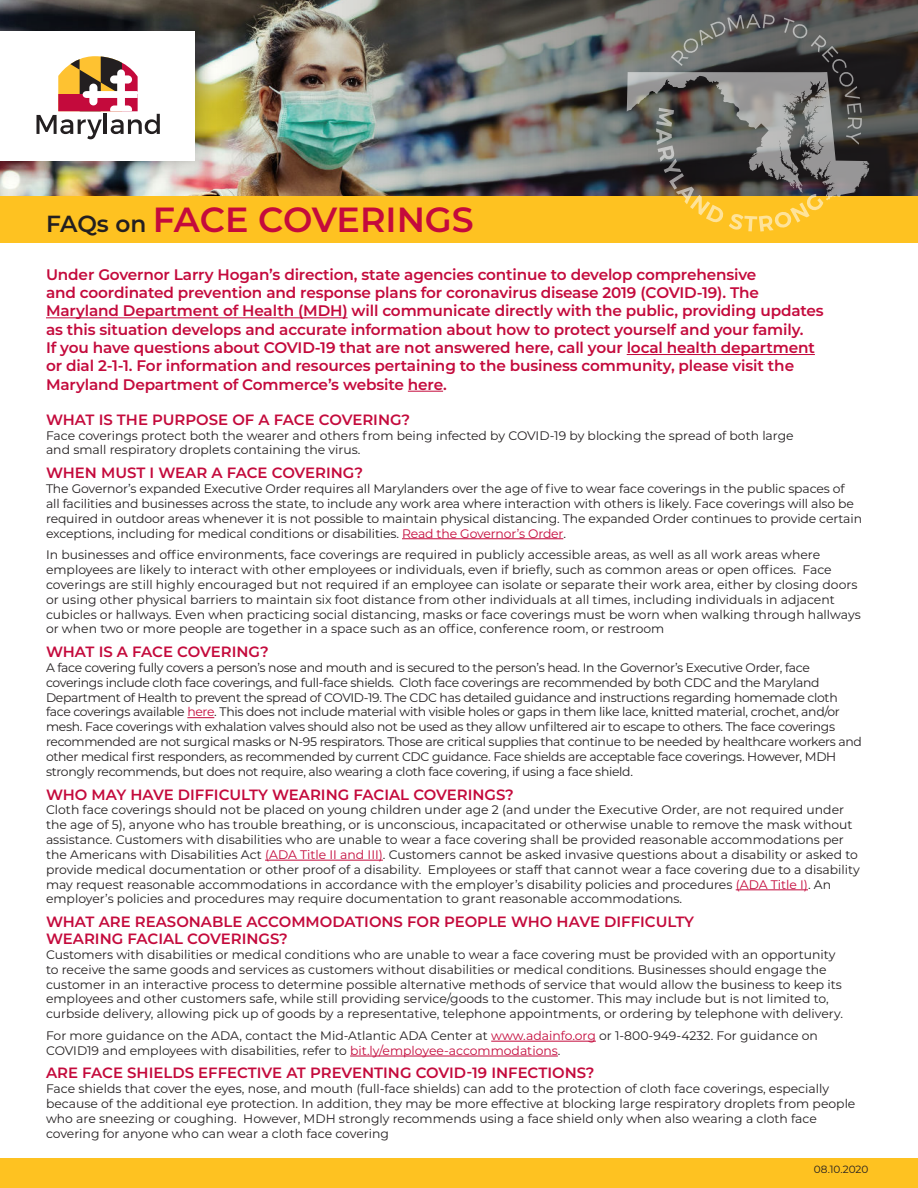
<style>
.page{position:relative;width:918px;height:1188px;background:#fff}
.page>*{position:absolute;margin:0;border:0;box-sizing:border-box;transform-origin:0 0}
.t1{font:600 34.95px "Montserrat";color:#c40a3c}
.t2{font:600 15.3px/18.3px "Montserrat";letter-spacing:-.01em;color:#c40a3c}
.t3{font:600 14.85px/17px "Montserrat";color:#c40a3c}
.t4{font:12.3px/14.9px "Montserrat";color:#231f20}
.t5{font:12.3px/14.9px "Montserrat";letter-spacing:-.025em;color:#231f20}
.t6{font:10.5px "Montserrat";color:#231f20}
.s1{font-size:23.25px;color:#231f20}
.s2{color:#c40a3c}
</style>
<div class="page">
<img style="left:0;top:0;width:918px;height:196px">
<div style="left:0;top:1158px;width:918px;height:30px;background:#fec221"></div>
<div style="left:0;top:196px;width:918px;height:47px;background:#fec221"></div>
<svg style="left:627px;top:14px;width:242px;height:218px;background:#7e745a"></svg>
<div style="left:0;top:9px;width:217px;height:174px;background:#231f20;opacity:.4"></div>
<div style="left:0;top:31px;width:194px;height:130px;background:#fff"></div>
<svg style="left:37px;top:56px;width:123px;height:83px"></svg>
<hr style="left:46px;top:317px;width:302px;height:1px;background:#c40a3c">
<hr style="left:627px;top:354px;width:188px;height:1px;background:#c40a3c">
<hr style="left:408px;top:391px;width:35px;height:1px;background:#c40a3c">
<hr style="left:402px;top:538px;width:161px;height:1px;background:#c40a3c">
<svg style="left:187px;top:717px;width:27px;height:1px"></svg>
<hr style="left:265px;top:860px;width:118px;height:1px;background:#c40a3c">
<hr style="left:736px;top:890px;width:72px;height:1px;background:#c40a3c">
<hr style="left:491px;top:1041px;width:105px;height:1px;background:#c40a3c">
<hr style="left:350px;top:1056px;width:208px;height:1px;background:#c40a3c">
<h1 class="t1" style="left:46px;top:205px;width:429px"><span class="s1">FAQs on</span> FACE COVERINGS</h1>
<p class="t2" style="left:46px;top:266px;width:779px">Under Governor Larry Hogan’s direction, state agencies continue to develop comprehensive<br>and coordinated prevention and response plans for coronavirus disease 2019 (COVID-19). The Maryland Department of Health (MDH) will communicate directly with the public, providing updates as this situation develops and accurate information about how to protect yourself and your family.<br>If you have questions about COVID-19 that are not answered here, call your local health department or dial 2-1-1. For information and resources pertaining to the business community, please visit the Maryland Department of Commerce’s website here.</p>
<p class="t3" style="left:46px;top:412px;width:366px">WHAT IS THE PURPOSE OF A FACE COVERING?</p>
<p class="t4" style="left:46px;top:428px;width:749px">Face coverings protect both the wearer and others from being infected by COVID-19 by blocking the spread of both large and small respiratory droplets containing the virus.</p>
<p class="t3" style="left:46px;top:465px;width:319px">WHEN MUST I WEAR A FACE COVERING?</p>
<p class="t4" style="left:46px;top:482px;width:818px">The Governor’s expanded Executive Order requires all Marylanders over the age of five to wear face coverings in the public spaces of<br>all facilities and businesses across the state, to include any work area where interaction with others is likely. Face coverings will also be required in outdoor areas whenever it is not possible to maintain physical distancing. The expanded Order continues to provide certain exceptions, including for medical conditions or disabilities. <span class="s2">Read the Governor’s Order</span>.</p>
<p class="t4" style="left:46px;top:548px;width:816px">In businesses and office environments, face coverings are required in publicly accessible areas, as well as all work areas where employees are likely to interact with other employees or individuals, even if briefly, such as common areas or open offices. Face coverings are still highly encouraged but not required if an employee can isolate or separate their work area, either by closing doors or using other physical barriers to maintain six foot distance from other individuals at all times, including individuals in adjacent cubicles or hallways. Even when practicing social distancing, masks or face coverings must be worn when walking through hallways or when two or more people are together in a space such as an office, conference room, or restroom</p>
<p class="t3" style="left:46px;top:644px;width:224px">WHAT IS A FACE COVERING?</p>
<p class="t5" style="left:46px;top:661px;width:818px">A face covering fully covers a person’s nose and mouth and is secured to the person’s head. In the Governor’s Executive Order, face coverings include cloth face coverings, and full-face shields. Cloth face coverings are recommended by both CDC and the Maryland Department of Health to prevent the spread of COVID-19. The CDC has detailed guidance and instructions regarding homemade cloth face coverings available <span class="s2">here</span>. This does not include material with visible holes or gaps in them like lace, knitted material, crochet, and/or mesh. Face coverings with exhalation valves should also not be used as they allow unfiltered air to escape to others. The face coverings recommended are not surgical masks or N-95 respirators. Those are critical supplies that continue to be needed by healthcare workers and other medical first responders, as recommended by current CDC guidance. Face shields are acceptable face coverings. However, MDH strongly recommends, but does not require, also wearing a cloth face covering, if using a face shield.</p>
<p class="t3" style="left:46px;top:787px;width:469px">WHO MAY HAVE DIFFICULTY WEARING FACIAL COVERINGS?</p>
<p class="t4" style="left:46px;top:803px;width:815px">Cloth face coverings should not be placed on young children under age 2 (and under the Executive Order, are not required under the age of 5), anyone who has trouble breathing, or is unconscious, incapacitated or otherwise unable to remove the mask without assistance. Customers with disabilities who are unable to wear a face covering shall be provided reasonable accommodations per the Americans with Disabilities Act <span class="s2">(ADA Title II and III)</span>. Customers cannot be asked invasive questions about a disability or asked to provide medical documentation or other proof of a disability. Employees or staff that cannot wear a face covering due to a disability may request reasonable accommodations in accordance with the employer’s disability policies and procedures <span class="s2">(ADA Title I)</span>. An employer’s policies and procedures may require documentation to grant reasonable accommodations.</p>
<p class="t3" style="left:46px;top:914px;width:650px">WHAT ARE REASONABLE ACCOMMODATIONS FOR PEOPLE WHO HAVE DIFFICULTY<br>WEARING FACIAL COVERINGS?</p>
<p class="t4" style="left:46px;top:948px;width:798px">Customers with disabilities or medical conditions who are unable to wear a face covering must be provided with an opportunity to receive the same goods and services as customers without disabilities or medical conditions. Businesses should engage the customer in an interactive process to determine possible alternative methods of service that would allow the business to keep its employees and other customers safe, while still providing service/goods to the customer. This may include but is not limited to, curbside delivery, allowing pick up of goods by a representative, telephone appointments, or ordering by telephone with delivery.</p>
<p class="t4" style="left:46px;top:1029px;width:774px">For more guidance on the ADA, contact the Mid-Atlantic ADA Center at <span class="s2">www.adainfo.org</span> or 1-800-949-4232. For guidance on<br>COVID19 and employees with disabilities, refer to <span class="s2">bit.ly/employee-accommodations</span>.</p>
<p class="t3" style="left:46px;top:1066px;width:550px">ARE FACE SHIELDS EFFECTIVE AT PREVENTING COVID-19 INFECTIONS?</p>
<p class="t4" style="left:46px;top:1082px;width:811px">Face shields that cover the eyes, nose, and mouth (full-face shields) can add to the protection of cloth face coverings, especially because of the additional eye protection. In addition, they may be more effective at blocking large respiratory droplets from people who are sneezing or coughing. However, MDH strongly recommends using a face shield only when also wearing a cloth face covering for anyone who can wear a cloth face covering</p>
<p class="t6" style="left:814px;top:1164px;width:56px">08.10.2020</p>
</div>
